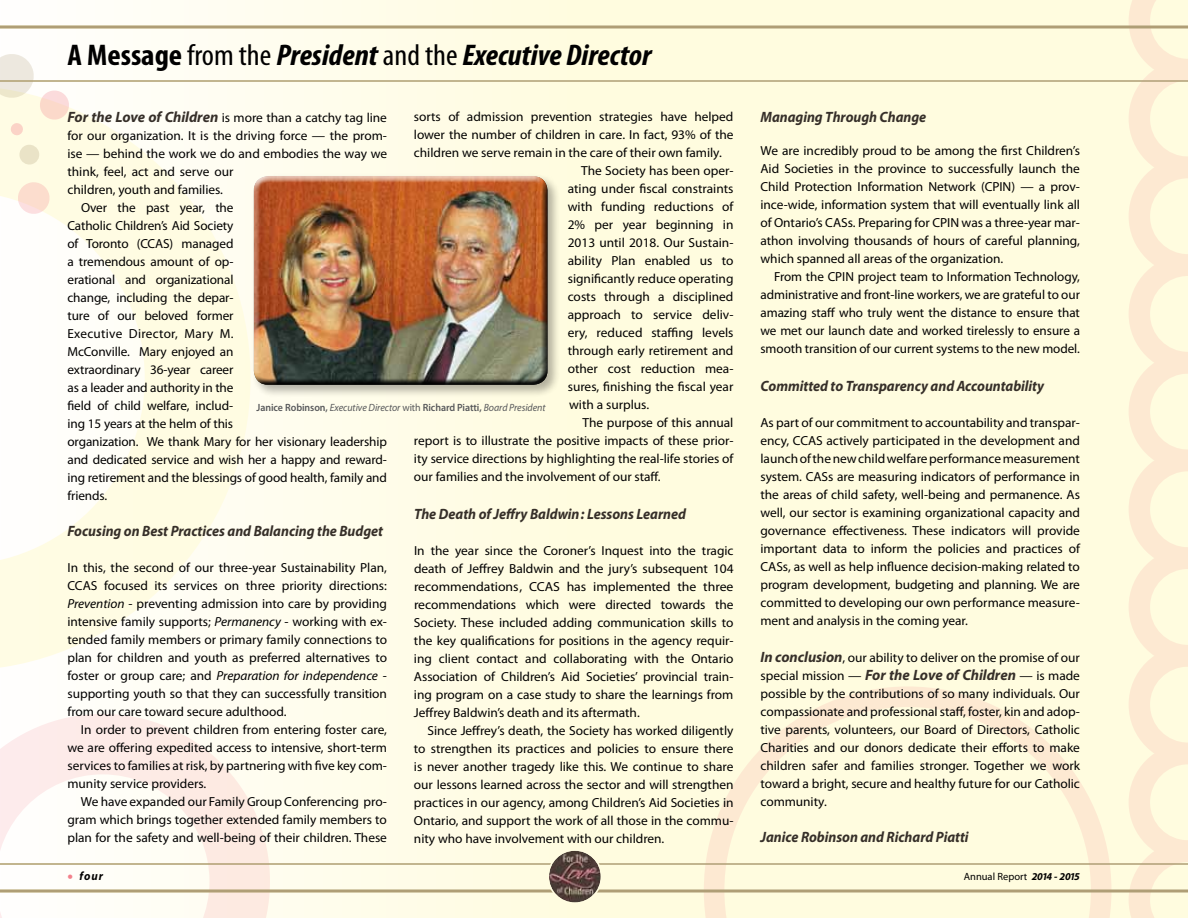
<style>
.page{position:relative;width:1188px;height:918px;background:#fffcdf}
.page>*{position:absolute;margin:0;border:0;box-sizing:border-box;transform-origin:0 0}
.t1{font:italic 700 condensed 30px "Myriad Pro";color:#000;scale:1.06 1}
.t2{font:italic 700 15px "Myriad Pro";letter-spacing:-.005em;color:#362f29;scale:.94 1}
.t3{font:13.2px/18px "Myriad Pro";letter-spacing:-.005em;color:#000;text-align:justify}
.t4{font:13.2px "Myriad Pro";letter-spacing:.02em;color:#000}
.t5{font:italic 700 12px "Myriad Pro";color:#000;scale:.95 1}
.t6{font:italic 10.5px "Myriad Pro";letter-spacing:-.005em;color:#58595b;scale:.95 1}
.t7{font:10.5px "Myriad Pro";color:#000}
.s1{font-style:normal}
.s2{font-weight:400;font-style:normal}
.s3{font-weight:700;font-style:italic;font-size:15px;color:#362f29}
.s4{font-style:italic}
.s5{font-weight:600;font-style:normal}
.s6{font-style:normal;font-size:16.5px;color:#f3818c}
.s7{font-weight:700;font-style:italic}
</style>
<div class="page">
<hr style="left:0;top:26px;width:1188px;height:2px;background:#af9e76">
<svg style="left:0;top:714px;width:270px;height:204px;background:#fdf5ee"></svg>
<svg style="left:704px;top:687px;width:408px;height:231px"></svg>
<svg style="left:0;top:85px;width:251px;height:586px"></svg>
<svg style="left:19px;top:144px;width:21px;height:21px"></svg>
<svg style="left:0;top:52px;width:70px;height:84px"></svg>
<svg style="left:17px;top:181px;width:34px;height:34px"></svg>
<div style="left:251px;top:173px;width:310px;height:225px;background:#000;opacity:.3"></div>
<div style="left:251px;top:174px;width:299px;height:205px;background:#fff;opacity:.89"></div>
<div style="left:251px;top:179px;width:299px;height:208px;background:#000;opacity:.92"></div>
<svg style="left:1129px;top:0;width:59px;height:918px"></svg>
<hr style="left:0;top:80px;width:1188px;height:2px;background:#af9e76">
<hr style="left:0;top:863px;width:1188px;height:2px;background:#af9e76">
<hr style="left:0;top:890px;width:1188px;height:2px;background:#af9e76">
<img style="left:549px;top:851px;width:52px;height:51px;border-radius:26px">
<div style="left:548px;top:849px;width:54px;height:55px;border:2px solid #fffce1;border-radius:50%"></div>
<h1 class="t1" style="left:68px;top:36px;width:552px"><span class="s1">A Message</span> <span class="s2">from the</span> President <span class="s2">and the</span> Executive Director</h1>
<p class="t3" style="left:414px;top:107px;width:321px">sorts of admission prevention strategies have helped</p>
<p class="t3" style="left:414px;top:125px;width:321px">lower the number of children in care. In fact, 93% of the</p>
<p class="t3" style="left:414px;top:143px;width:309px">children we serve remain in the care of their own family.</p>
<p class="t3" style="left:581px;top:161px;width:154px">The Society has been oper-</p>
<p class="t3" style="left:568px;top:179px;width:167px">ating under fiscal constraints</p>
<p class="t3" style="left:568px;top:197px;width:167px">with funding reductions of</p>
<p class="t3" style="left:568px;top:215px;width:167px">2% per year beginning in</p>
<p class="t3" style="left:568px;top:233px;width:167px">2013 until 2018. Our Sustain-</p>
<p class="t3" style="left:568px;top:251px;width:167px">ability Plan enabled us to</p>
<p class="t3" style="left:568px;top:269px;width:167px">significantly reduce operating</p>
<p class="t3" style="left:568px;top:287px;width:167px">costs through a disciplined</p>
<p class="t3" style="left:568px;top:305px;width:167px">approach to service deliv-</p>
<p class="t3" style="left:568px;top:323px;width:167px">ery, reduced staffing levels</p>
<p class="t3" style="left:568px;top:341px;width:167px">through early retirement and</p>
<p class="t3" style="left:568px;top:359px;width:167px">other cost reduction mea-</p>
<p class="t3" style="left:568px;top:377px;width:167px">sures, finishing the fiscal year</p>
<p class="t3" style="left:569px;top:395px;width:82px">with a surplus.</p>
<p class="t3" style="left:583px;top:413px;width:152px">The purpose of this annual</p>
<p class="t3" style="left:414px;top:431px;width:321px">report is to illustrate the positive impacts of these prior-</p>
<p class="t3" style="left:414px;top:449px;width:321px">ity service directions by highlighting the real-life stories of</p>
<p class="t3" style="left:414px;top:467px;width:248px">our families and the involvement of our staff.</p>
<p class="t2" style="left:414px;top:504px;width:291px">The Death of Jeffry Baldwin: Lessons Learned</p>
<p class="t3" style="left:414px;top:541px;width:321px">In the year since the Coroner’s Inquest into the tragic death of Jeffrey Baldwin and the jury’s subsequent 104 recommendations, CCAS has implemented the three recommendations which were directed towards the Society. These included adding communication skills to the key qualifications for positions in the agency requir&shy;ing client contact and collaborating with the Ontario Association of Children’s Aid Societies’ provincial train&shy;ing program on a case study to share the learnings from Jeffrey Baldwin’s death and its aftermath.</p>
<p class="t3" style="left:414px;top:721px;width:321px;text-indent:13px">Since Jeffrey’s death, the Society has worked diligently to strengthen its practices and policies to ensure there is never another tragedy like this. We continue to share our lessons learned across the sector and will strengthen practices in our agency, among Children’s Aid Societies in Ontario, and support the work of all those in the commu&shy;nity who have involvement with our children.</p>
<p class="t3" style="left:68px;top:109px;width:321px"><span class="s3">For the Love of Children</span> is more than a catchy tag line</p>
<p class="t3" style="left:67px;top:127px;width:321px">for our organization. It is the driving force — the prom-</p>
<p class="t3" style="left:67px;top:145px;width:321px">ise — behind the work we do and embodies the way we</p>
<p class="t3" style="left:67px;top:163px;width:168px">think, feel, act and serve our</p>
<p class="t3" style="left:67px;top:181px;width:157px">children, youth and families.</p>
<p class="t3" style="left:81px;top:199px;width:154px">Over the past year, the</p>
<p class="t3" style="left:68px;top:217px;width:168px">Catholic Children’s Aid Society</p>
<p class="t3" style="left:68px;top:235px;width:167px">of Toronto (CCAS) managed</p>
<p class="t3" style="left:68px;top:253px;width:167px">a tremendous amount of op-</p>
<p class="t3" style="left:68px;top:271px;width:167px">erational and organizational</p>
<p class="t3" style="left:68px;top:289px;width:167px">change, including the depar-</p>
<p class="t3" style="left:68px;top:307px;width:168px">ture of our beloved former</p>
<p class="t4" style="left:68px;top:326px;width:167px">Executive Director, Mary M.</p>
<p class="t3" style="left:68px;top:343px;width:167px">McConville. Mary enjoyed an</p>
<p class="t3" style="left:68px;top:361px;width:167px">extraordinary 36-year career</p>
<p class="t3" style="left:68px;top:379px;width:168px">as a leader and authority in the</p>
<p class="t3" style="left:68px;top:397px;width:167px">field of child welfare, includ-</p>
<p class="t3" style="left:68px;top:415px;width:167px">ing 15 years at the helm of this</p>
<p class="t3" style="left:68px;top:433px;width:321px">organization. We thank Mary for her visionary leadership</p>
<p class="t3" style="left:68px;top:451px;width:321px">and dedicated service and wish her a happy and reward-</p>
<p class="t3" style="left:68px;top:469px;width:321px">ing retirement and the blessings of good health, family and</p>
<p class="t3" style="left:68px;top:487px;width:41px">friends.</p>
<p class="t2" style="left:68px;top:522px;width:337px">Focusing on Best Practices and Balancing the Budget</p>
<p class="t3" style="left:68px;top:559px;width:321px">In this, the second of our three-year Sustainability Plan, CCAS focused its services on three priority directions:<br><span class="s4">Prevention</span> - preventing admission into care by providing intensive family supports; <span class="s4">Permanency</span> - working with ex&shy;tended family members or primary family connections to plan for children and youth as preferred alternatives to foster or group care; and <span class="s4">Preparation for independence</span> - supporting youth so that they can successfully transition from our care toward secure adulthood.</p>
<p class="t3" style="left:68px;top:721px;width:321px;text-indent:13px">In order to prevent children from entering foster care, we are offering expedited access to intensive, short-term services to families at risk, by partnering with five key com&shy;munity service providers.</p>
<p class="t3" style="left:67px;top:793px;width:321px;text-indent:14px">We have expanded our Family Group Conferencing pro&shy;gram which brings together extended family members to plan for the safety and well-being of their children. These</p>
<p class="t6" style="left:257px;top:401px;width:306px"><span class="s5">Janice Robinson,</span> Executive Director <span class="s1">with</span> <span class="s5">Richard Piatti,</span> Board President</p>
<p class="t5" style="left:68px;top:868px;width:39px"><span class="s6">•</span> four</p>
<p class="t2" style="left:760px;top:108px;width:178px">Managing Through Change</p>
<p class="t3" style="left:760px;top:142px;width:321px">We are incredibly proud to be among the first Children’s Aid Societies in the province to successfully launch the Child Protection Information Network (CPIN) — a prov&shy;ince-wide, information system that will eventually link all of Ontario’s CASs. Preparing for CPIN was a three-year mar&shy;athon involving thousands of hours of careful planning, which spanned all areas of the organization.</p>
<p class="t3" style="left:760px;top:268px;width:321px;text-indent:14px">From the CPIN project team to Information Technology, administrative and front-line workers, we are grateful to our amazing staff who truly went the distance to ensure that we met our launch date and worked tirelessly to ensure a smooth transition of our current systems to the new model.</p>
<p class="t2" style="left:760px;top:376px;width:303px">Committed to Transparency and Accountability</p>
<p class="t3" style="left:760px;top:413px;width:321px">As part of our commitment to accountability and transpar&shy;ency, CCAS actively participated in the development and launch of the new child welfare performance measurement system. CASs are measuring indicators of performance in the areas of child safety, well-being and permanence. As well, our sector is examining organizational capacity and governance effectiveness. These indicators will provide important data to inform the policies and practices of CASs, as well as help influence decision-making related to program development, budgeting and planning. We are committed to developing our own performance measure&shy;ment and analysis in the coming year.</p>
<p class="t3" style="left:760px;top:649px;width:321px"><span class="s3">In conclusion</span>, our ability to deliver on the promise of our special mission — <span class="s3">For the Love of Children</span> — is made possible by the contributions of so many individuals. Our compassionate and professional staff, foster, kin and adop&shy;tive parents, volunteers, our Board of Directors, Catholic Charities and our donors dedicate their efforts to make children safer and families stronger. Together we work toward a bright, secure and healthy future for our Catholic community.</p>
<p class="t2" style="left:760px;top:828px;width:223px">Janice Robinson and Richard Piatti</p>
<p class="t7" style="left:964px;top:870px;width:118px">Annual Report <span class="s7">2014 - 2015</span></p>
</div>
